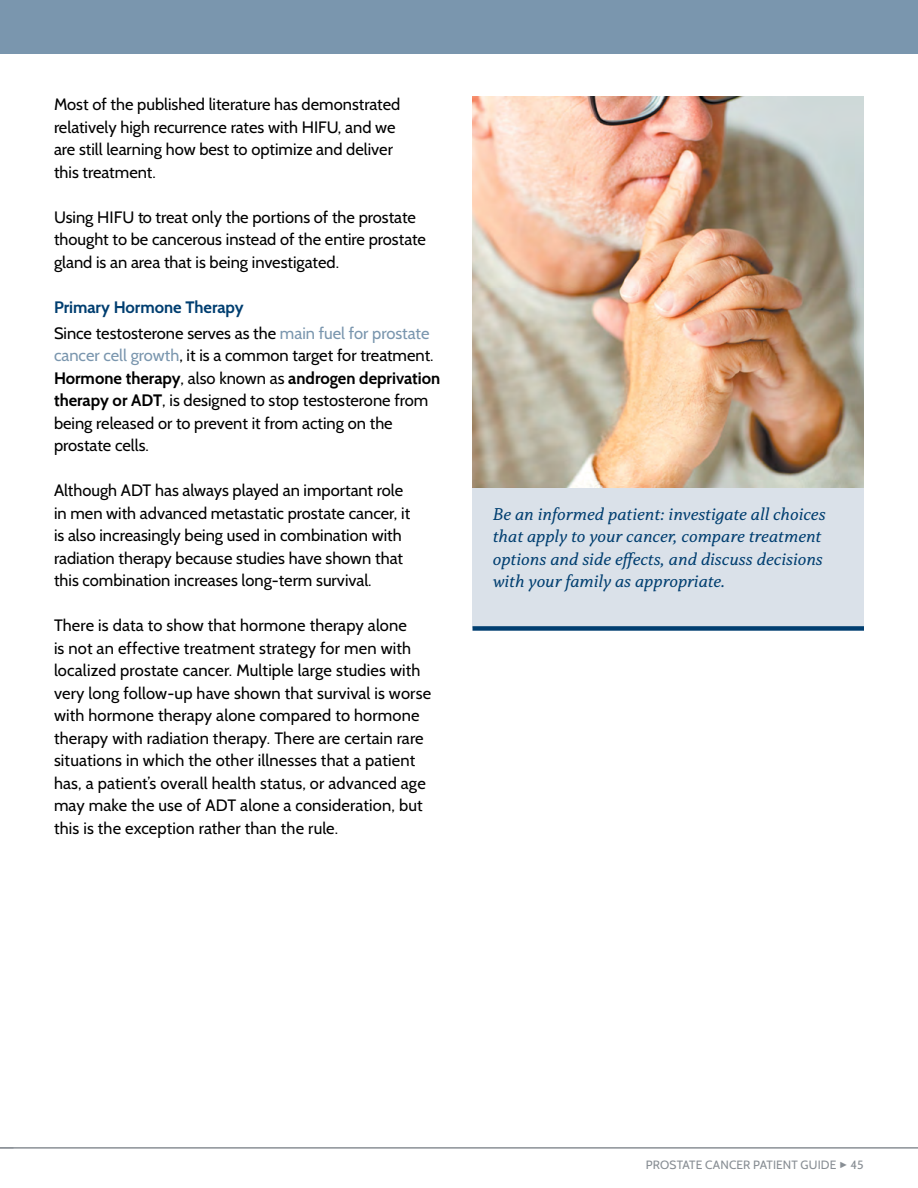
<style>
.page{position:relative;width:918px;height:1188px;background:#fff}
.page>*{position:absolute;margin:0;border:0;box-sizing:border-box;transform-origin:0 0}
.t1{font:italic 18px/22.5px "Capitolina";color:#003e70}
.t2{font:16.5px/22.5px "Cabin";color:#000}
.t3{font:12px "Cabin";letter-spacing:.01em;color:#888e94}
.s1{font-weight:700;color:#003e70}
.s2{color:#7a96ae}
.s3{font-weight:700}
.s4{font-family:"Arial";font-size:9px}
</style>
<div class="page">
<div style="left:0;top:0;width:918px;height:54px;background:#7a96ae"></div>
<hr style="left:0;top:1148px;width:918px;height:1px;background:#888e94">
<div style="left:472px;top:486px;width:392px;height:142px;background:#dae1e9"></div>
<div style="left:472px;top:626px;width:392px;height:5px;background:#003e70"></div>
<img style="left:472px;top:96px;width:392px;height:392px">
<p class="t2" style="left:54px;top:93px;width:348px">Most of the published literature has demonstrated relatively high recurrence rates with HIFU, and we are still learning how best to optimize and deliver this treatment.</p>
<p class="t2" style="left:54px;top:206px;width:374px">Using HIFU to treat only the portions of the prostate thought to be cancerous instead of the entire prostate gland is an area that is being investigated.</p>
<p class="t2" style="left:54px;top:294px;width:377px;line-height:26px"><span class="s1">Primary Hormone Therapy<br></span>Since testosterone serves as the <span class="s2">main fuel for prostate</span></p>
<p class="t2" style="left:54px;top:344px;width:388px"><span class="s2">cancer cell growth</span>, it is a common target for treatment.<br><span class="s3">Hormone therapy</span>, also known as <span class="s3">androgen deprivation therapy or ADT</span>, is designed to stop testosterone from being released or to prevent it from acting on the prostate cells.</p>
<p class="t2" style="left:54px;top:479px;width:358px">Although ADT has always played an important role in men with advanced metastatic prostate cancer, it is also increasingly being used in combination with radiation therapy because studies have shown that this combination increases long-term survival.</p>
<p class="t2" style="left:54px;top:614px;width:379px">There is data to show that hormone therapy alone<br>is not an effective treatment strategy for men with localized prostate cancer. Multiple large studies with very long follow-up have shown that survival is worse with hormone therapy alone compared to hormone therapy with radiation therapy. There are certain rare situations in which the other illnesses that a patient has, a patient’s overall health status, or advanced age may make the use of ADT alone a consideration, but this is the exception rather than the rule.</p>
<p class="t1" style="left:493px;top:503px;width:334px">Be an informed patient: investigate all choices that apply to your cancer, compare treatment options and side effects, and discuss decisions with your family as appropriate.</p>
<p class="t3" style="left:646px;top:1157px;width:219px">PROSTATE CANCER PATIENT GUIDE <span class="s4">►</span> 45</p>
</div>
